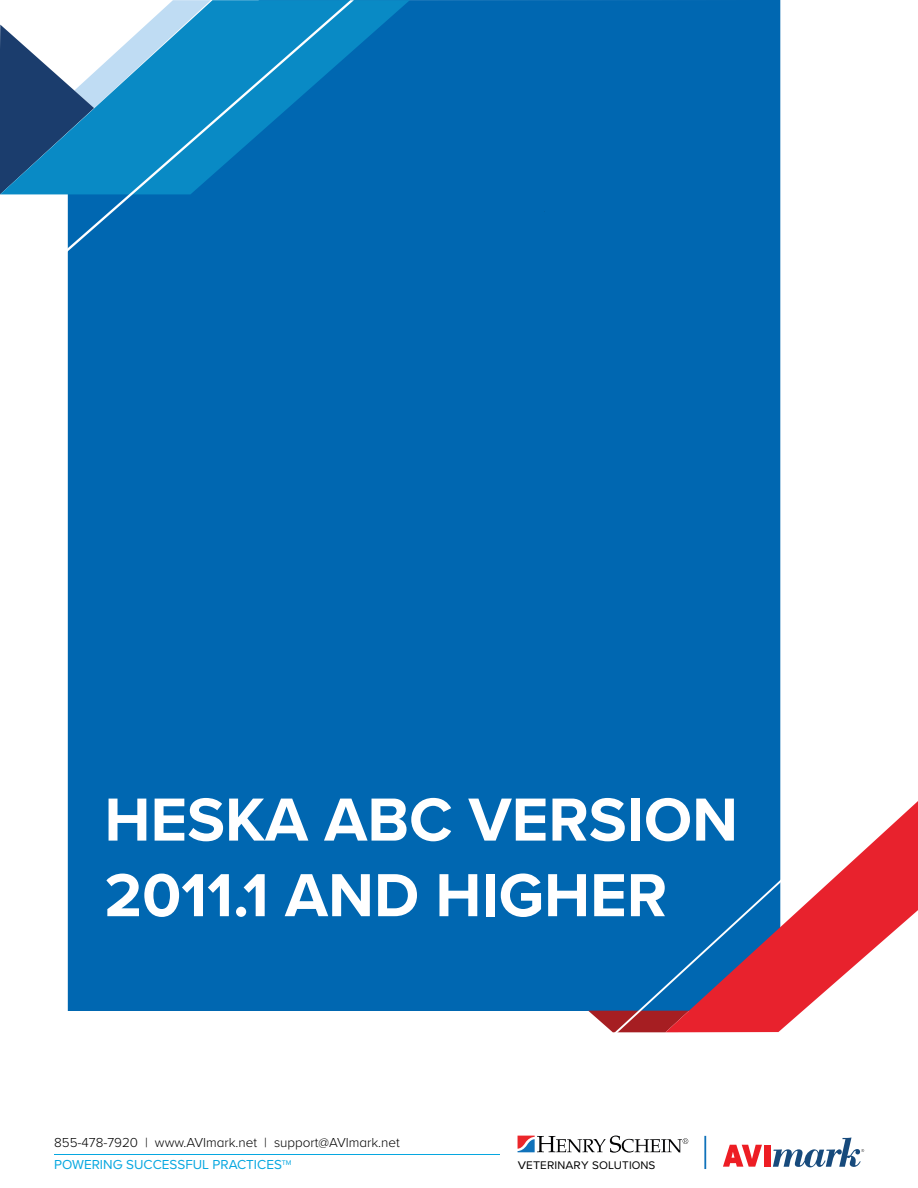
<style>
.page{position:relative;width:918px;height:1188px;background:#fff}
.page>*{position:absolute;margin:0;border:0;box-sizing:border-box;transform-origin:0 0}
.t1{font:700 63px/75.6px "Proxima Nova";color:#fff}
.t2{font:300 13.5px/22.5px "Proxima Nova A";color:#000}
.t3{font:11.55px "Proxima Nova";letter-spacing:.01em;color:#000;scale:1.1 1}
.s1{font-weight:400;color:#06a7e0}
</style>
<div class="page">
<div style="left:68px;top:0;width:712px;height:1011px;background:#0067b1"></div>
<svg style="left:354px;top:0;width:56px;height:194px;background:#016bb3"></svg>
<svg style="left:0;top:0;width:354px;height:311px"></svg>
<svg style="left:588px;top:1011px;width:26px;height:21px"></svg>
<svg style="left:665px;top:801px;width:253px;height:164px;fill:#e8222d"></svg>
<svg style="left:614px;top:812px;width:241px;height:221px;fill:#0067b1"></svg>
<hr style="left:54px;top:1154px;width:445px;height:1px;background:#06a7e0">
<hr style="left:704px;top:1136px;width:2px;height:33px;background:#1072ba">
<svg style="left:518px;top:1136px;width:170px;height:17px"></svg>
<svg style="left:723px;top:1145px;width:39px;height:22px"></svg>
<div style="left:765px;top:1145px;width:6px;height:22px;background:#ed1d24"></div>
<svg style="left:773px;top:1138px;width:91px;height:29px"></svg>
<h1 class="t1" style="left:104px;top:780px;width:635px">HESKA ABC VERSION<br>2011.1 AND HIGHER</h1>
<p class="t2" style="left:54px;top:1130px;width:347px">855-478-7920 | www.AVImark.net | support@AVImark.net<br><span class="s1">POWERING SUCCESSFUL PRACTICES</span><sup>TM</sup></p>
<p class="t3" style="left:518px;top:1157px;width:126px">VETERINARY SOLUTIONS</p>
</div>
